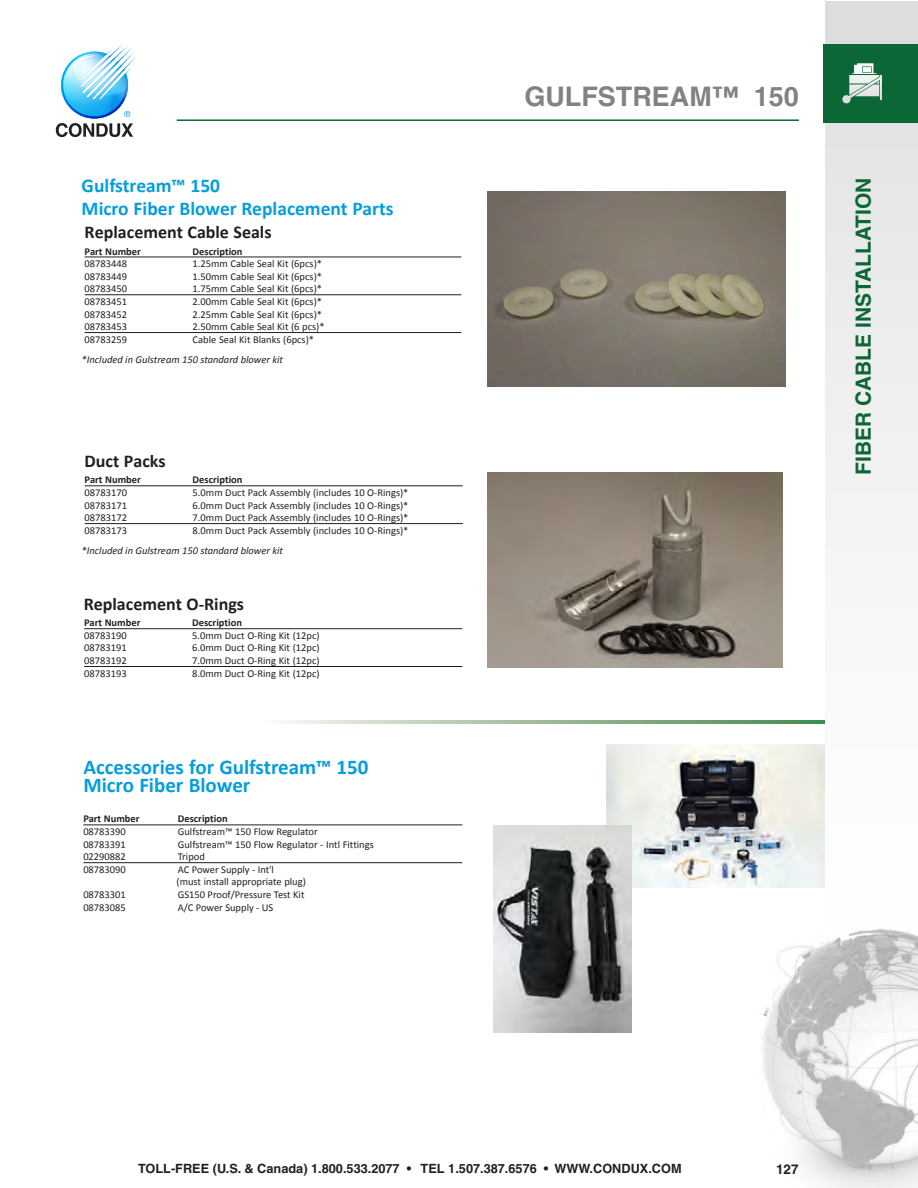
<style>
.page{position:relative;width:918px;height:1188px;background:#fff}
.page>*{position:absolute;margin:0;border:0;box-sizing:border-box;transform-origin:0 0}
.t1{font:700 27px "Helvetica";color:#808285}
.Product_Name-NEW{font:700 21px "Calibri";color:#069ddc}
.t2{font:700 21px "Helvetica";color:#0b6836}
.Product_Name-NEW-2{font:700 19.5px "Calibri";color:#069ddc}
.t3{font:700 18px "Calibri";color:#231f20}
.t4{font:700 13.5px "Helvetica";color:#231f20}
.t5{font:700 12.75px "Helvetica";color:#231f20}
.Part___s{font:10.5px "Calibri";color:#231f20}
.Underline{font:10.5px "Calibri";color:#231f20}
.Underline-2{font:700 10.5px "Calibri";color:#231f20}
.t6{font:italic 10.5px "Calibri";color:#231f20}
</style>
<div class="page">
<img style="left:762px;top:935px;width:156px;height:253px">
<div style="left:825px;top:2px;width:93px;height:933px;background:linear-gradient(to bottom,#dfdfdf,#fff)"></div>
<div style="left:824px;top:44px;width:94px;height:78px;background:#0b6836"></div>
<svg style="left:842px;top:63px;width:40px;height:40px"></svg>
<svg style="left:56px;top:44px;width:79px;height:93px"></svg>
<hr style="left:177px;top:119px;width:622px;height:2px;background:#0b6836">
<hr style="left:83px;top:825px;width:379px;height:1px;background:#231f20">
<hr style="left:83px;top:862px;width:379px;height:1px;background:#231f20">
<svg style="left:284px;top:720px;width:540px;height:4px"></svg>
<hr style="left:85px;top:486px;width:378px;height:1px;background:#231f20">
<hr style="left:85px;top:523px;width:378px;height:1px;background:#231f20">
<hr style="left:85px;top:257px;width:376px;height:1px;background:#231f20">
<hr style="left:85px;top:294px;width:376px;height:1px;background:#231f20">
<hr style="left:85px;top:332px;width:376px;height:1px;background:#231f20">
<img style="left:488px;top:472px;width:295px;height:196px">
<img style="left:488px;top:192px;width:297px;height:195px">
<hr style="left:84px;top:628px;width:378px;height:1px;background:#231f20">
<hr style="left:84px;top:666px;width:378px;height:1px;background:#231f20">
<img style="left:607px;top:745px;width:217px;height:142px">
<img style="left:493px;top:825px;width:138px;height:207px">
<p class="Product_Name-NEW-2" style="left:82px;top:173px;width:140px">Gulfstream™ 150</p>
<p class="Product_Name-NEW-2" style="left:82px;top:196px;width:314px">Micro Fiber Blower Replacement Parts</p>
<p class="t3" style="left:85px;top:221px;width:188px">Replacement Cable Seals</p>
<p class="Underline-2" style="left:85px;top:244px;width:58px">Part Number</p>
<p class="Underline-2" style="left:193px;top:244px;width:51px">Description</p>
<p class="Part___s" style="left:85px;top:257px;width:44px">08783448</p>
<p class="Part___s" style="left:193px;top:257px;width:131px">1.25mm Cable Seal Kit (6pcs)*</p>
<p class="Part___s" style="left:85px;top:270px;width:44px">08783449</p>
<p class="Part___s" style="left:193px;top:270px;width:131px">1.50mm Cable Seal Kit (6pcs)*</p>
<p class="Underline" style="left:85px;top:282px;width:44px">08783450</p>
<p class="Underline" style="left:193px;top:282px;width:131px">1.75mm Cable Seal Kit (6pcs)*</p>
<p class="Part___s" style="left:85px;top:295px;width:44px">08783451</p>
<p class="Part___s" style="left:193px;top:295px;width:131px">2.00mm Cable Seal Kit (6pcs)*</p>
<p class="Part___s" style="left:85px;top:307px;width:44px">08783452</p>
<p class="Part___s" style="left:193px;top:307px;width:131px">2.25mm Cable Seal Kit (6pcs)*</p>
<p class="Underline" style="left:85px;top:320px;width:44px">08783453</p>
<p class="Underline" style="left:193px;top:320px;width:134px">2.50mm Cable Seal Kit (6 pcs)*</p>
<p class="Part___s" style="left:85px;top:333px;width:44px">08783259</p>
<p class="Part___s" style="left:193px;top:333px;width:123px">Cable Seal Kit Blanks (6pcs)*</p>
<p class="t6" style="left:82px;top:353px;width:203px">*Included in Gulstream 150 standard blower kit</p>
<p class="t3" style="left:85px;top:450px;width:83px">Duct Packs</p>
<p class="Underline-2" style="left:85px;top:473px;width:58px">Part Number</p>
<p class="Underline-2" style="left:193px;top:473px;width:51px">Description</p>
<p class="Part___s" style="left:85px;top:486px;width:44px">08783170</p>
<p class="Part___s" style="left:193px;top:486px;width:217px">5.0mm Duct Pack Assembly (includes 10 O-Rings)*</p>
<p class="Part___s" style="left:85px;top:498px;width:44px">08783171</p>
<p class="Part___s" style="left:193px;top:498px;width:217px">6.0mm Duct Pack Assembly (includes 10 O-Rings)*</p>
<p class="Underline" style="left:85px;top:511px;width:44px">08783172</p>
<p class="Underline" style="left:193px;top:511px;width:217px">7.0mm Duct Pack Assembly (includes 10 O-Rings)*</p>
<p class="Part___s" style="left:85px;top:524px;width:44px">08783173</p>
<p class="Part___s" style="left:193px;top:524px;width:217px">8.0mm Duct Pack Assembly (includes 10 O-Rings)*</p>
<p class="t6" style="left:82px;top:544px;width:203px">*Included in Gulstream 150 standard blower kit</p>
<p class="t3" style="left:84px;top:593px;width:162px">Replacement O-Rings</p>
<p class="Underline-2" style="left:84px;top:616px;width:58px">Part Number</p>
<p class="Underline-2" style="left:192px;top:616px;width:51px">Description</p>
<p class="Part___s" style="left:84px;top:629px;width:44px">08783190</p>
<p class="Part___s" style="left:192px;top:629px;width:129px">5.0mm Duct O-Ring Kit (12pc)</p>
<p class="Part___s" style="left:84px;top:641px;width:44px">08783191</p>
<p class="Part___s" style="left:192px;top:641px;width:129px">6.0mm Duct O-Ring Kit (12pc)</p>
<p class="Underline" style="left:84px;top:654px;width:44px">08783192</p>
<p class="Underline" style="left:192px;top:654px;width:129px">7.0mm Duct O-Ring Kit (12pc)</p>
<p class="Part___s" style="left:84px;top:667px;width:44px">08783193</p>
<p class="Part___s" style="left:192px;top:667px;width:129px">8.0mm Duct O-Ring Kit (12pc)</p>
<p class="Product_Name-NEW" style="left:83px;top:753px;width:287px">Accessories for Gulfstream™ 150</p>
<p class="Product_Name-NEW" style="left:83px;top:771px;width:169px">Micro Fiber Blower</p>
<p class="Underline-2" style="left:83px;top:812px;width:58px">Part Number</p>
<p class="Underline-2" style="left:178px;top:812px;width:51px">Description</p>
<p class="Part___s" style="left:83px;top:825px;width:44px">08783390</p>
<p class="Part___s" style="left:178px;top:825px;width:141px">Gulfstream™ 150 Flow Regulator</p>
<p class="Part___s" style="left:83px;top:838px;width:44px">08783391</p>
<p class="Part___s" style="left:178px;top:838px;width:197px">Gulfstream™ 150 Flow Regulator - Intl Fittings</p>
<p class="Part___s" style="left:83px;top:850px;width:44px">02290882</p>
<p class="Part___s" style="left:178px;top:850px;width:29px">Tripod</p>
<p class="Part___s" style="left:83px;top:863px;width:44px">08783090</p>
<p class="Part___s" style="left:178px;top:863px;width:98px">AC Power Supply - Int'l</p>
<p class="Underline" style="left:177px;top:875px;width:131px">(must install appropriate plug)</p>
<p class="Part___s" style="left:83px;top:888px;width:44px">08783301</p>
<p class="Part___s" style="left:178px;top:888px;width:128px">GS150 Proof/Pressure Test Kit</p>
<p class="Part___s" style="left:83px;top:901px;width:44px">08783085</p>
<p class="Part___s" style="left:178px;top:901px;width:97px">A/C Power Supply - US</p>
<p class="t1" style="left:524px;top:80px;width:276px">GULFSTREAM™ 150</p>
<h2 class="t2" style="left:851px;top:475px;width:299px;rotate:-90deg">FIBER CABLE INSTALLATION</h2>
<p class="t5" style="left:138px;top:1161px;width:545px">TOLL-FREE (U.S. &amp; Canada) 1.800.533.2077 • TEL 1.507.387.6576 • WWW.CONDUX.COM</p>
<p class="t4" style="left:776px;top:1161px;width:24px">127</p>
</div>
